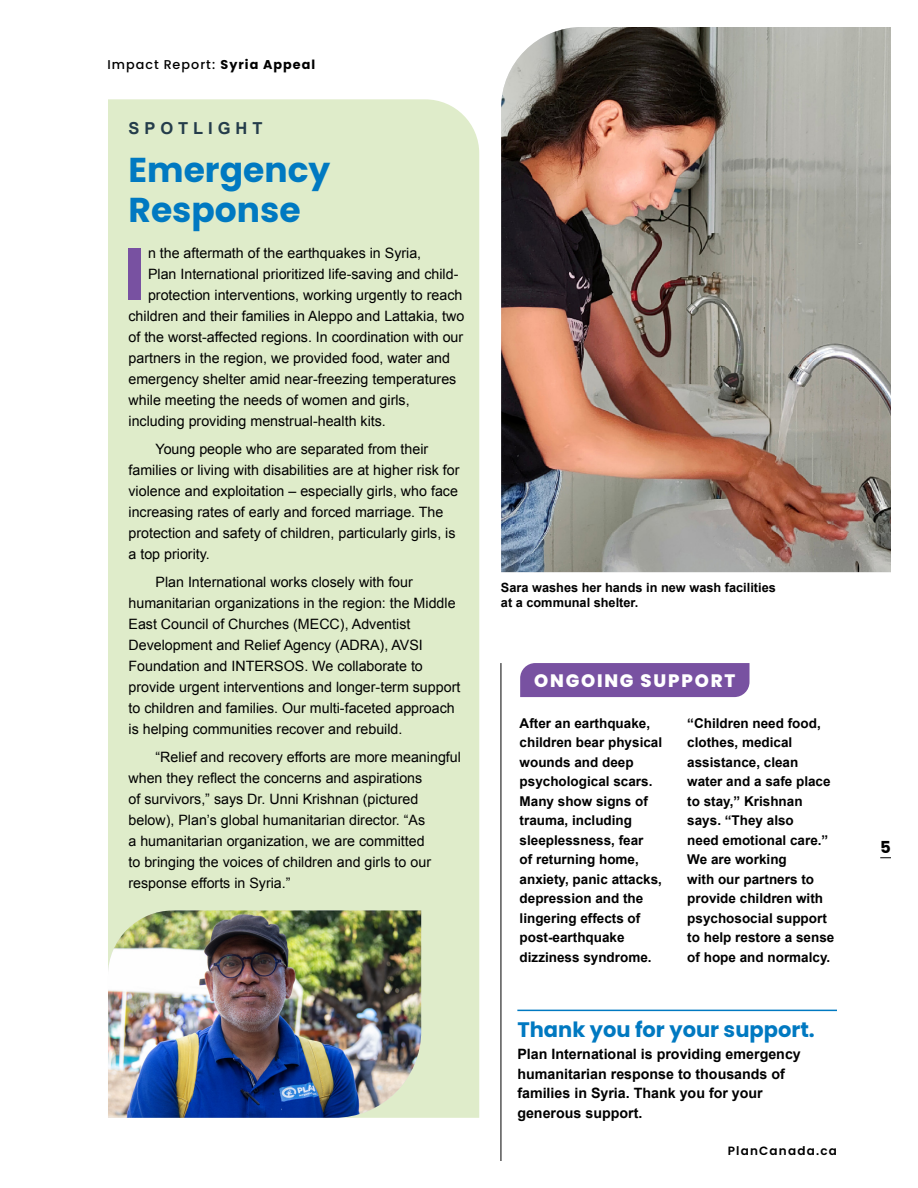
<style>
.page{position:relative;width:918px;height:1188px;background:#fff}
.page>*{position:absolute;margin:0;border:0;box-sizing:border-box;transform-origin:0 0}
.t1{font:700 74.1px "Poppins";color:#7851a1}
.t2{font:700 34.5px/40.5px "Poppins";color:#0079c1}
.t3{font:700 21px "Poppins";color:#0079c1}
.t4{font:800 18px "Poppins";letter-spacing:.1em;color:#fff}
.t5{font:700 16.5px "Arial";letter-spacing:.3em;color:#243c4b}
.t6{font:700 16.5px "Poppins";color:#000}
.t7{font:14.25px/21px "Arial";color:#000}
.t8{font:700 14.25px/19.5px "Arial";color:#000}
.t9{font:700 13.5px/19.5px "Arial";color:#000}
.t10{font:700 12.75px/15px "Arial";color:#000}
.t11{font:500 12.75px "Poppins";letter-spacing:.08em;color:#000}
.t12{font:600 12px "Poppins";letter-spacing:.1em;color:#000}
.s1{font-weight:700}
</style>
<div class="page">
<div style="left:108px;top:99px;width:371px;height:1019px;background:#dfecca"></div>
<img style="left:108px;top:910px;width:313px;height:208px">
<hr style="left:501px;top:663px;width:1px;height:498px;background:#000">
<div style="left:520px;top:663px;width:230px;height:34px;background:#7851a1"></div>
<img style="left:501px;top:27px;width:390px;height:545px">
<hr style="left:517px;top:1010px;width:320px;height:1px;background:#0079c1">
<p class="t11" style="left:108px;top:57px;width:209px">Impact Report: <span class="s1">Syria Appeal</span></p>
<p class="t5" style="left:129px;top:117px;width:136px">SPOTLIGHT</p>
<h2 class="t2" style="left:129px;top:149px;width:203px">Emergency<br>Response</h2>
<h1 class="t1" style="left:124px;top:231px;width:23px">I</h1>
<p class="t7" style="left:148px;top:243px;width:275px">n the aftermath of the earthquakes in Syria,</p>
<p class="t7" style="left:148px;top:264px;width:312px">Plan International prioritized life-saving and child-</p>
<p class="t7" style="left:148px;top:285px;width:316px">protection interventions, working urgently to reach</p>
<p class="t7" style="left:129px;top:306px;width:337px">children and their families in Aleppo and Lattakia, two</p>
<p class="t7" style="left:129px;top:327px;width:336px">of the worst-affected regions. In coordination with our</p>
<p class="t7" style="left:129px;top:348px;width:323px">partners in the region, we provided food, water and</p>
<p class="t7" style="left:129px;top:369px;width:329px">emergency shelter amid near-freezing temperatures</p>
<p class="t7" style="left:129px;top:390px;width:283px">while meeting the needs of women and girls,</p>
<p class="t7" style="left:129px;top:411px;width:259px">including providing menstrual-health kits.</p>
<p class="t7" style="left:129px;top:439px;width:332px;text-indent:27px">Young people who are separated from their families or living with disabilities are at higher risk for violence and exploitation – especially girls, who face increasing rates of early and forced marriage. The protection and safety of children, particularly girls, is a top priority.</p>
<p class="t7" style="left:129px;top:571px;width:333px;text-indent:27px">Plan International works closely with four humanitarian organizations in the region: the Middle East Council of Churches (MECC), Adventist Development and Relief Agency (ADRA), AVSI Foundation and INTERSOS. We collaborate to provide urgent interventions and longer-term support to children and families. Our multi-faceted approach is helping communities recover and rebuild.</p>
<p class="t7" style="left:129px;top:746px;width:334px;text-indent:27px">“Relief and recovery efforts are more meaningful when they reflect the concerns and aspirations<br>of survivors,” says Dr. Unni Krishnan (pictured below), Plan’s global humanitarian director. “As<br>a humanitarian organization, we are committed<br>to bringing the voices of children and girls to our response efforts in Syria.”</p>
<p class="t10" style="left:501px;top:581px;width:276px">Sara washes her hands in new wash facilities at a communal shelter.</p>
<p class="t4" style="left:534px;top:670px;width:203px">ONGOING SUPPORT</p>
<p class="t9" style="left:520px;top:714px;width:144px">After an earthquake, children bear physical wounds and deep psychological scars.<br>Many show signs of trauma, including sleeplessness, fear<br>of returning home, anxiety, panic attacks, depression and the lingering effects of post-earthquake dizziness syndrome.</p>
<p class="t9" style="left:687px;top:714px;width:149px">“Children need food, clothes, medical assistance, clean water and a safe place to stay,” Krishnan says. “They also<br>need emotional care.”<br>We are working<br>with our partners to provide children with psychosocial support to help restore a sense of hope and normalcy.</p>
<h3 class="t3" style="left:517px;top:1017px;width:299px">Thank you for your support.</h3>
<p class="t8" style="left:517px;top:1045px;width:285px">Plan International is providing emergency humanitarian response to thousands of families in Syria. Thank you for your generous support.</p>
<p class="t12" style="left:728px;top:1144px;width:111px">PlanCanada.ca</p>
<p class="t6" style="left:880px;top:838px;width:12px">5</p>
</div>
